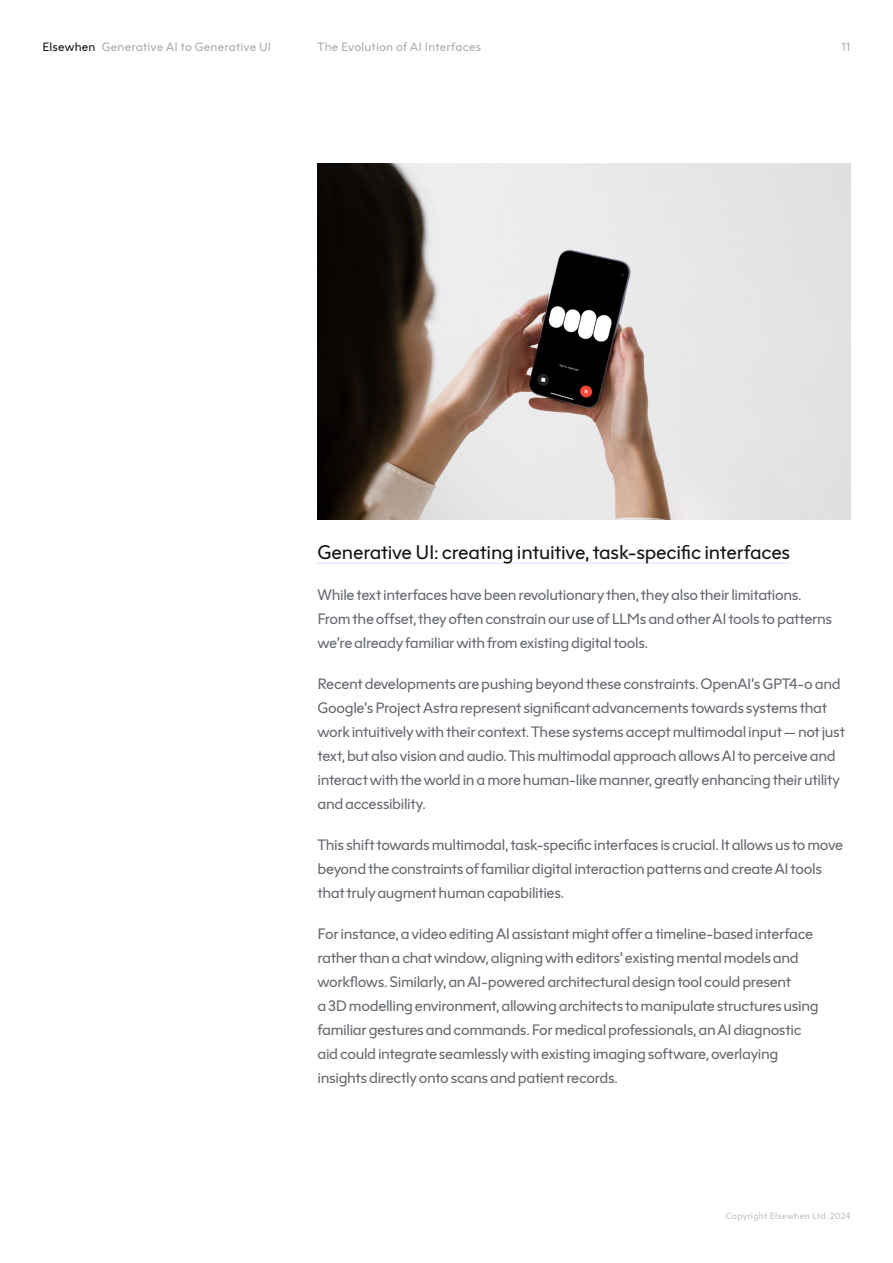
<style>
.page{position:relative;width:893px;height:1263px;background:#fff}
.page>*{position:absolute;margin:0;border:0;box-sizing:border-box;transform-origin:0 0}
.t1{font:19.5px "F37 Jagger";letter-spacing:-.015em;color:#161314}
.t2{font:15px/24px "F37 Jagger";letter-spacing:-.025em;color:#64696f}
.t3{font:12px "F37 Jagger";letter-spacing:.015em;color:#a9abaf}
.t4{font:9px "F37 Jagger";letter-spacing:.02em;color:#bfbfbf}
.s1{color:#161314}
</style>
<div class="page">
<img style="left:317px;top:164px;width:533px;height:355px">
<hr style="left:317px;top:563px;width:473px;height:1px;background:#e0dfff">
<p class="t3" style="left:317px;top:40px;width:165px">The Evolution of AI Interfaces</p>
<p class="t3" style="left:43px;top:40px;width:230px"><span class="s1">Elsewhen</span> Generative AI to Generative UI</p>
<p class="t3" style="left:842px;top:40px;width:10px">11</p>
<h1 class="t1" style="left:317px;top:540px;width:474px">Generative UI: creating intuitive, task-specific interfaces</h1>
<p class="t2" style="left:317px;top:582px;width:516px">While text interfaces have been revolutionary then, they also their limitations.<br>From the offset, they often constrain our use of LLMs and other AI tools to patterns we’re already familiar with from existing digital tools.</p>
<p class="t2" style="left:317px;top:671px;width:529px">Recent developments are pushing beyond these constraints. OpenAI’s GPT4-o and Google’s Project Astra represent significant advancements towards systems that work intuitively with their context. These systems accept multimodal input — not just text, but also vision and audio. This multimodal approach allows AI to perceive and interact with the world in a more human-like manner, greatly enhancing their utility and accessibility.</p>
<p class="t2" style="left:317px;top:832px;width:527px">This shift towards multimodal, task-specific interfaces is crucial. It allows us to move beyond the constraints of familiar digital interaction patterns and create AI tools that truly augment human capabilities.</p>
<p class="t2" style="left:317px;top:921px;width:503px">For instance, a video editing AI assistant might offer a timeline-based interface rather than a chat window, aligning with editors’ existing mental models and workflows. Similarly, an AI-powered architectural design tool could present<br>a 3D modelling environment, allowing architects to manipulate structures using familiar gestures and commands. For medical professionals, an AI diagnostic aid could integrate seamlessly with existing imaging software, overlaying insights directly onto scans and patient records.</p>
<p class="t4" style="left:726px;top:1210px;width:126px">Copyright Elsewhen Ltd. 2024</p>
</div>
